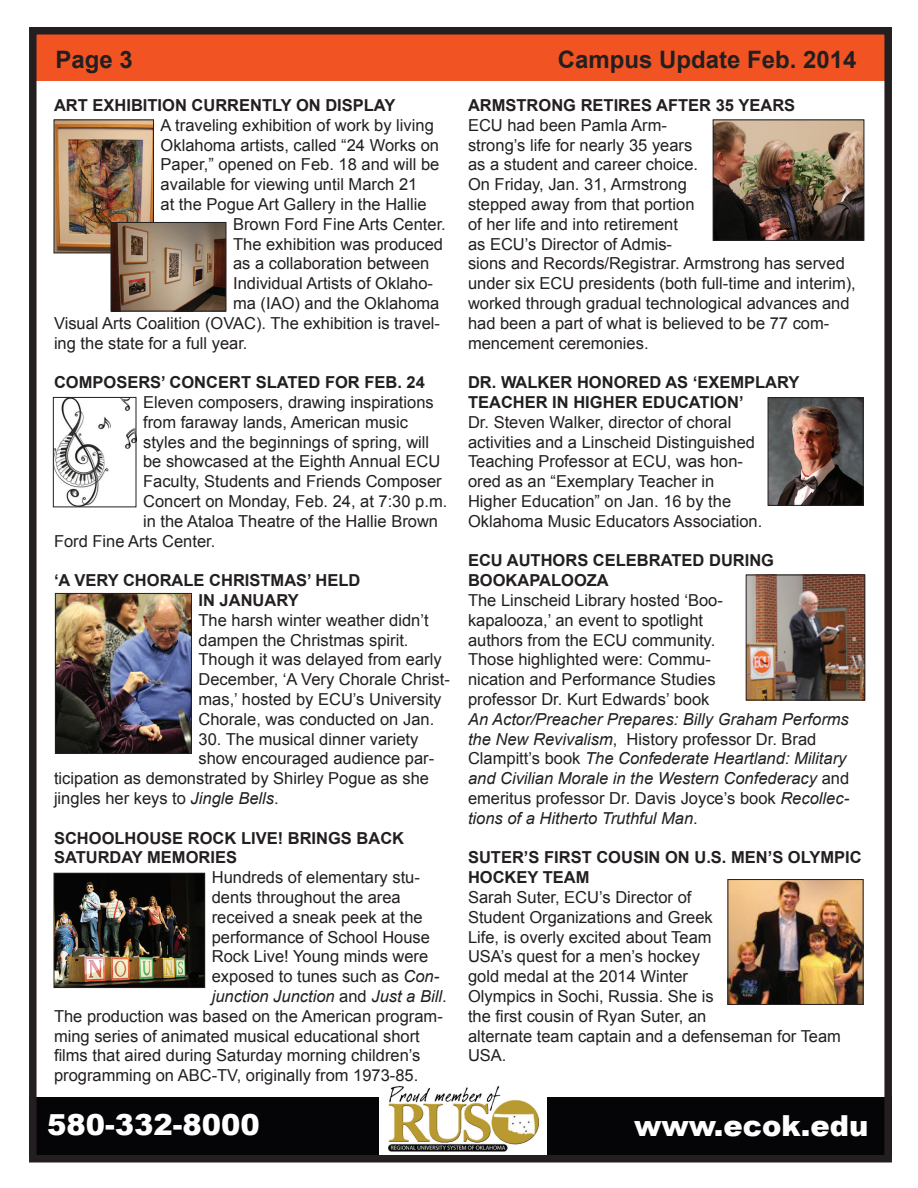
<style>
.page{position:relative;width:918px;height:1188px;background:#fff}
.page>*{position:absolute;margin:0;border:0;box-sizing:border-box;transform-origin:0 0}
.t1{font:900 28.95px "Arial";color:#fff}
.t2{font:700 24px "Arial";color:#231f20}
.t3{font:16.5px/19.8px "Arial";color:#231f20}
.t4{font:700 16.5px/19.8px "Arial";color:#231f20}
.t5{font:italic 16.5px/19.8px "Arial";color:#231f20}
.s1{font-style:italic}
.s2{font-style:normal}
</style>
<div class="page">
<div style="left:34px;top:27px;width:858px;height:54px;background:#f15422"></div>
<div style="left:30px;top:1097px;width:862px;height:59px;background:#050507"></div>
<img style="left:380px;top:1086px;width:167px;height:67px">
<div style="left:29px;top:27px;width:863px;height:1135px;border:8px solid #231f20"></div>
<img style="left:56px;top:122px;width:96px;height:129px">
<div style="left:54px;top:120px;width:100px;height:133px;border:1px solid #231f20"></div>
<img style="left:113px;top:224px;width:111px;height:85px">
<div style="left:111px;top:222px;width:115px;height:89px;border:1px solid #231f20"></div>
<img style="left:55px;top:399px;width:79px;height:106px">
<div style="left:53px;top:397px;width:83px;height:110px;border:1px solid #231f20"></div>
<img style="left:56px;top:875px;width:147px;height:111px">
<div style="left:54px;top:873px;width:151px;height:115px;border:1px solid #231f20"></div>
<img style="left:770px;top:399px;width:92px;height:105px">
<div style="left:768px;top:397px;width:96px;height:109px;border:1px solid #231f20"></div>
<img style="left:715px;top:122px;width:147px;height:117px">
<div style="left:713px;top:120px;width:151px;height:121px;border:1px solid #231f20"></div>
<img style="left:748px;top:577px;width:115px;height:121px">
<div style="left:746px;top:575px;width:119px;height:125px;border:1px solid #231f20"></div>
<img style="left:57px;top:595px;width:133px;height:157px">
<div style="left:55px;top:593px;width:137px;height:161px;border:1px solid #231f20"></div>
<img style="left:729px;top:881px;width:133px;height:122px">
<div style="left:727px;top:879px;width:137px;height:126px;border:1px solid #231f20"></div>
<h2 class="t2" style="left:56px;top:44px;width:79px">Page 3</h2>
<h2 class="t2" style="left:558px;top:44px;width:300px">Campus Update Feb. 2014</h2>
<p class="t4" style="left:54px;top:96px;width:343px">ART EXHIBITION CURRENTLY ON DISPLAY</p>
<p class="t3" style="left:161px;top:115px;width:275px">A traveling exhibition of work by living</p>
<p class="t3" style="left:161px;top:135px;width:280px">Oklahoma artists, called “24 Works on</p>
<p class="t3" style="left:161px;top:155px;width:280px">Paper,” opened on Feb. 18 and will be</p>
<p class="t3" style="left:161px;top:175px;width:258px">available for viewing until March 21</p>
<p class="t3" style="left:161px;top:194px;width:267px">at the Pogue Art Gallery in the Hallie</p>
<p class="t3" style="left:233px;top:214px;width:214px">Brown Ford Fine Arts Center.</p>
<p class="t3" style="left:233px;top:234px;width:212px">The exhibition was produced</p>
<p class="t3" style="left:233px;top:254px;width:198px">as a collaboration between</p>
<p class="t3" style="left:233px;top:274px;width:201px">Individual Artists of Oklaho-</p>
<p class="t3" style="left:233px;top:293px;width:208px">ma (IAO) and the Oklahoma</p>
<p class="t3" style="left:54px;top:313px;width:388px">Visual Arts Coalition (OVAC). The exhibition is travel-</p>
<p class="t3" style="left:54px;top:333px;width:195px">ing the state for a full year.</p>
<p class="t4" style="left:54px;top:373px;width:372px">COMPOSERS’ CONCERT SLATED FOR FEB. 24</p>
<p class="t3" style="left:143px;top:392px;width:292px">Eleven composers, drawing inspirations</p>
<p class="t3" style="left:143px;top:412px;width:266px">from faraway lands, American music</p>
<p class="t3" style="left:143px;top:432px;width:288px">styles and the beginnings of spring, will</p>
<p class="t3" style="left:143px;top:452px;width:299px">be showcased at the Eighth Annual ECU</p>
<p class="t3" style="left:143px;top:472px;width:300px">Faculty, Students and Friends Composer</p>
<p class="t3" style="left:143px;top:491px;width:306px">Concert on Monday, Feb. 24, at 7:30 p.m.</p>
<p class="t3" style="left:143px;top:511px;width:297px">in the Ataloa Theatre of the Hallie Brown</p>
<p class="t3" style="left:54px;top:531px;width:163px">Ford Fine Arts Center.</p>
<p class="t4" style="left:199px;top:571px;width:163px;text-indent:-145px">‘A VERY CHORALE CHRISTMAS’ HELD<br>IN JANUARY</p>
<p class="t3" style="left:199px;top:610px;width:253px">The harsh winter weather didn’t dampen the Christmas spirit.<br>Though it was delayed from early<br>December, ‘A Very Chorale Christ&shy;mas,’ hosted by ECU’s University<br>Chorale, was conducted on Jan.</p>
<p class="t3" style="left:199px;top:729px;width:221px">30. The musical dinner variety</p>
<p class="t3" style="left:199px;top:749px;width:237px">show encouraged audience par-</p>
<p class="t3" style="left:54px;top:769px;width:377px">ticipation as demonstrated by Shirley Pogue as she</p>
<p class="t3" style="left:54px;top:788px;width:226px">jingles her keys to <span class="s1">Jingle Bells</span>.</p>
<p class="t4" style="left:54px;top:828px;width:352px">SCHOOLHOUSE ROCK LIVE! BRINGS BACK<br>SATURDAY MEMORIES</p>
<p class="t3" style="left:212px;top:868px;width:210px">Hundreds of elementary stu-</p>
<p class="t3" style="left:212px;top:887px;width:190px">dents throughout the area</p>
<p class="t3" style="left:212px;top:907px;width:212px">received a sneak peek at the</p>
<p class="t3" style="left:212px;top:927px;width:220px">performance of School House</p>
<p class="t3" style="left:212px;top:947px;width:218px">Rock Live! Young minds were</p>
<p class="t3" style="left:212px;top:967px;width:229px">exposed to tunes such as <span class="s1">Con-</span></p>
<p class="t5" style="left:212px;top:987px;width:236px">junction Junction <span class="s2">and</span> Just a Bill<span class="s2">.</span></p>
<p class="t3" style="left:54px;top:1006px;width:390px">The production was based on the American program-</p>
<p class="t3" style="left:54px;top:1026px;width:367px">ming series of animated musical educational short</p>
<p class="t3" style="left:54px;top:1046px;width:368px">films that aired during Saturday morning children’s</p>
<p class="t3" style="left:54px;top:1066px;width:366px">programming on ABC-TV, originally from 1973-85.</p>
<p class="t4" style="left:468px;top:96px;width:329px">ARMSTRONG RETIRES AFTER 35 YEARS</p>
<p class="t3" style="left:468px;top:115px;width:389px">ECU had been Pamla Arm-<br>strong’s life for nearly 35 years<br>as a student and career choice.<br>On Friday, Jan. 31, Armstrong<br>stepped away from that portion<br>of her life and into retirement<br>as ECU’s Director of Admis-<br>sions and Records/Registrar. Armstrong has served under six ECU presidents (both full-time and interim), worked through gradual technological advances and had been a part of what is believed to be 77 com&shy;mencement ceremonies.</p>
<p class="t4" style="left:468px;top:373px;width:333px">DR. WALKER HONORED AS ‘EXEMPLARY<br>TEACHER IN HIGHER EDUCATION’</p>
<p class="t3" style="left:468px;top:412px;width:296px">Dr. Steven Walker, director of choral activities and a Linscheid Distinguished Teaching Professor at ECU, was hon&shy;ored as an “Exemplary Teacher in Higher Education” on Jan. 16 by the Oklahoma Music Educators Association.</p>
<p class="t4" style="left:468px;top:551px;width:308px">ECU AUTHORS CELEBRATED DURING<br>BOOKAPALOOZA</p>
<p class="t3" style="left:468px;top:590px;width:256px">The Linscheid Library hosted ‘Boo&shy;kapalooza,’ an event to spotlight authors from the ECU community.<br>Those highlighted were: Commu&shy;nication and Performance Studies professor Dr. Kurt Edwards’ book</p>
<p class="t5" style="left:468px;top:709px;width:383px">An Actor/Preacher Prepares: Billy Graham Performs the New Revivalism<span class="s2">, History professor Dr. Brad Clampitt’s book</span> The Confederate Heartland: Military and Civilian Morale in the Western Confederacy <span class="s2">and emeritus professor Dr. Davis Joyce’s book</span> Recollec&shy;tions of a Hitherto Truthful Man<span class="s2">.</span></p>
<p class="t4" style="left:468px;top:848px;width:395px">SUTER’S FIRST COUSIN ON U.S. MEN’S OLYMPIC<br>HOCKEY TEAM</p>
<p class="t3" style="left:468px;top:887px;width:375px">Sarah Suter, ECU’s Director of<br>Student Organizations and Greek<br>Life, is overly excited about Team<br>USA’s quest for a men’s hockey<br>gold medal at the 2014 Winter<br>Olympics in Sochi, Russia. She is<br>the first cousin of Ryan Suter, an<br>alternate team captain and a defenseman for Team<br>USA.</p>
<h1 class="t1" style="left:47px;top:1103px;width:214px">580-332-8000</h1>
<h1 class="t1" style="left:634px;top:1105px;width:236px">www.ecok.edu</h1>
</div>
